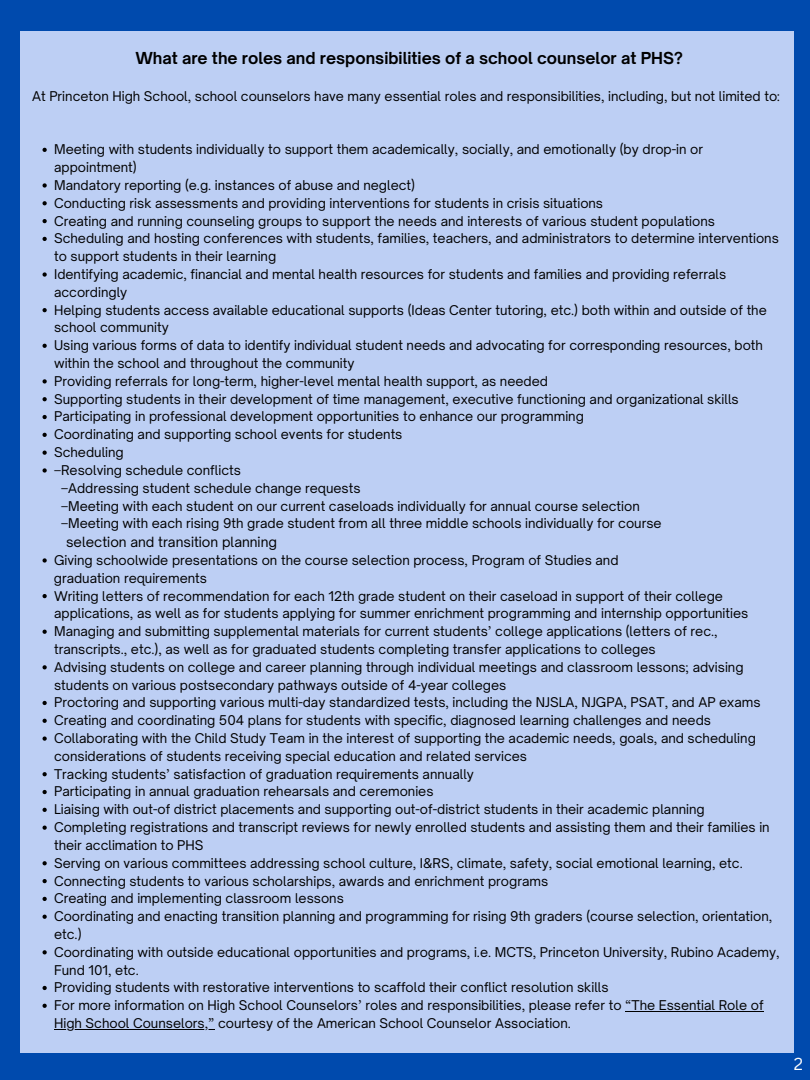
<style>
.page{position:relative;width:810px;height:1080px;background:#004aad}
.page>*{position:absolute;margin:0;border:0;box-sizing:border-box;transform-origin:0 0}
.t1{font:16.88px "Canva Sans";color:#fff}
.t2{font:700 15.81px "Open Sauce One";color:#000}
.t3{font:13.44px "Open Sauce One";color:#000}
.t4{font:12.88px/17.8px "Open Sauce One";color:#000}
</style>
<div class="page">
<div style="left:20px;top:31px;width:774px;height:1022px;background:#bdcff4"></div>
<svg style="left:43px;top:148px;width:4px;height:4px"></svg>
<svg style="left:43px;top:183px;width:4px;height:5px"></svg>
<svg style="left:43px;top:201px;width:4px;height:4px"></svg>
<svg style="left:43px;top:219px;width:4px;height:4px"></svg>
<svg style="left:43px;top:237px;width:4px;height:4px"></svg>
<svg style="left:43px;top:272px;width:4px;height:5px"></svg>
<svg style="left:43px;top:308px;width:4px;height:4px"></svg>
<svg style="left:43px;top:344px;width:4px;height:4px"></svg>
<svg style="left:43px;top:379px;width:4px;height:5px"></svg>
<svg style="left:43px;top:397px;width:4px;height:4px"></svg>
<svg style="left:43px;top:415px;width:4px;height:4px"></svg>
<svg style="left:43px;top:433px;width:4px;height:4px"></svg>
<svg style="left:43px;top:451px;width:4px;height:4px"></svg>
<svg style="left:43px;top:468px;width:4px;height:5px"></svg>
<svg style="left:43px;top:558px;width:4px;height:5px"></svg>
<svg style="left:43px;top:594px;width:4px;height:4px"></svg>
<svg style="left:43px;top:630px;width:4px;height:4px"></svg>
<svg style="left:43px;top:665px;width:4px;height:4px"></svg>
<svg style="left:43px;top:701px;width:4px;height:4px"></svg>
<svg style="left:43px;top:719px;width:4px;height:4px"></svg>
<svg style="left:43px;top:736px;width:4px;height:5px"></svg>
<svg style="left:43px;top:772px;width:4px;height:4px"></svg>
<svg style="left:43px;top:790px;width:4px;height:4px"></svg>
<svg style="left:43px;top:808px;width:4px;height:4px"></svg>
<svg style="left:43px;top:826px;width:4px;height:4px"></svg>
<svg style="left:43px;top:861px;width:4px;height:4px"></svg>
<svg style="left:43px;top:879px;width:4px;height:4px"></svg>
<svg style="left:43px;top:897px;width:4px;height:4px"></svg>
<svg style="left:43px;top:915px;width:4px;height:4px"></svg>
<svg style="left:43px;top:950px;width:4px;height:4px"></svg>
<svg style="left:43px;top:986px;width:4px;height:4px"></svg>
<svg style="left:43px;top:1004px;width:4px;height:4px"></svg>
<hr style="left:625px;top:1011px;width:139px;height:1px;background:#000">
<hr style="left:54px;top:1029px;width:161px;height:1px;background:#000">
<h2 class="t2" style="left:135px;top:48px;width:549px">What are the roles and responsibilities of a school counselor at PHS?</h2>
<p class="t4" style="left:32px;top:87px;width:749px">At Princeton High School, school counselors have many essential roles and responsibilities, including, but not limited to:</p>
<p class="t4" style="left:54px;top:140px;width:650px">Meeting with students individually to support them academically, socially, and emotionally (by drop-in or appointment)</p>
<p class="t4" style="left:54px;top:176px;width:362px">Mandatory reporting (e.g. instances of abuse and neglect)</p>
<p class="t4" style="left:54px;top:194px;width:551px">Conducting risk assessments and providing interventions for students in crisis situations</p>
<p class="t4" style="left:54px;top:212px;width:662px">Creating and running counseling groups to support the needs and interests of various student populations</p>
<p class="t4" style="left:54px;top:230px;width:726px">Scheduling and hosting conferences with students, families, teachers, and administrators to determine interventions to support students in their learning</p>
<p class="t4" style="left:54px;top:265px;width:674px">Identifying academic, financial and mental health resources for students and families and providing referrals accordingly</p>
<p class="t4" style="left:54px;top:301px;width:714px">Helping students access available educational supports (Ideas Center tutoring, etc.) both within and outside of the school community</p>
<p class="t4" style="left:54px;top:336px;width:710px">Using various forms of data to identify individual student needs and advocating for corresponding resources, both within the school and throughout the community</p>
<p class="t4" style="left:54px;top:372px;width:495px">Providing referrals for long-term, higher-level mental health support, as needed</p>
<p class="t4" style="left:54px;top:390px;width:686px">Supporting students in their development of time management, executive functioning and organizational skills</p>
<p class="t4" style="left:54px;top:408px;width:531px">Participating in professional development opportunities to enhance our programming</p>
<p class="t4" style="left:54px;top:425px;width:350px">Coordinating and supporting school events for students</p>
<p class="t4" style="left:54px;top:443px;width:71px">Scheduling</p>
<p class="t4" style="left:54px;top:461px;width:188px">–Resolving schedule conflicts</p>
<p class="t4" style="left:61px;top:479px;width:301px">–Addressing student schedule change requests</p>
<p class="t4" style="left:61px;top:497px;width:580px">–Meeting with each student on our current caseloads individually for annual course selection</p>
<p class="t4" style="left:61px;top:515px;width:602px">–Meeting with each rising 9th grade student from all three middle schools individually for course</p>
<p class="t3" style="left:66px;top:534px;width:212px">selection and transition planning</p>
<p class="t4" style="left:54px;top:551px;width:566px">Giving schoolwide presentations on the course selection process, Program of Studies and graduation requirements</p>
<p class="t4" style="left:54px;top:587px;width:696px">Writing letters of recommendation for each 12th grade student on their caseload in support of their college applications, as well as for students applying for summer enrichment programming and internship opportunities</p>
<p class="t4" style="left:54px;top:622px;width:665px">Managing and submitting supplemental materials for current students’ college applications (letters of rec., transcripts., etc.), as well as for graduated students completing transfer applications to colleges</p>
<p class="t4" style="left:54px;top:658px;width:691px">Advising students on college and career planning through individual meetings and classroom lessons; advising students on various postsecondary pathways outside of 4-year colleges</p>
<p class="t4" style="left:54px;top:694px;width:708px">Proctoring and supporting various multi-day standardized tests, including the NJSLA, NJGPA, PSAT, and AP exams</p>
<p class="t4" style="left:54px;top:711px;width:658px">Creating and coordinating 504 plans for students with specific, diagnosed learning challenges and needs</p>
<p class="t4" style="left:54px;top:729px;width:703px">Collaborating with the Child Study Team in the interest of supporting the academic needs, goals, and scheduling considerations of students receiving special education and related services</p>
<p class="t4" style="left:54px;top:765px;width:421px">Tracking students’ satisfaction of graduation requirements annually</p>
<p class="t4" style="left:54px;top:783px;width:381px">Participating in annual graduation rehearsals and ceremonies</p>
<p class="t4" style="left:54px;top:800px;width:652px">Liaising with out-of district placements and supporting out-of-district students in their academic planning</p>
<p class="t4" style="left:54px;top:818px;width:717px">Completing registrations and transcript reviews for newly enrolled students and assisting them and their families in their acclimation to PHS</p>
<p class="t4" style="left:54px;top:854px;width:690px">Serving on various committees addressing school culture, I&amp;RS, climate, safety, social emotional learning, etc.</p>
<p class="t4" style="left:54px;top:872px;width:496px">Connecting students to various scholarships, awards and enrichment programs</p>
<p class="t4" style="left:54px;top:890px;width:291px">Creating and implementing classroom lessons</p>
<p class="t4" style="left:54px;top:907px;width:720px">Coordinating and enacting transition planning and programming for rising 9th graders (course selection, orientation, etc.)</p>
<p class="t4" style="left:54px;top:943px;width:727px">Coordinating with outside educational opportunities and programs, i.e. MCTS, Princeton University, Rubino Academy,<br>Fund 101, etc.</p>
<p class="t4" style="left:54px;top:979px;width:556px">Providing students with restorative interventions to scaffold their conflict resolution skills</p>
<p class="t4" style="left:54px;top:996px;width:711px">For more information on High School Counselors’ roles and responsibilities, please refer to “The Essential Role of<br>High School Counselors,” courtesy of the American School Counselor Association.</p>
<h1 class="t1" style="left:794px;top:1052px;width:11px">2</h1>
</div>
